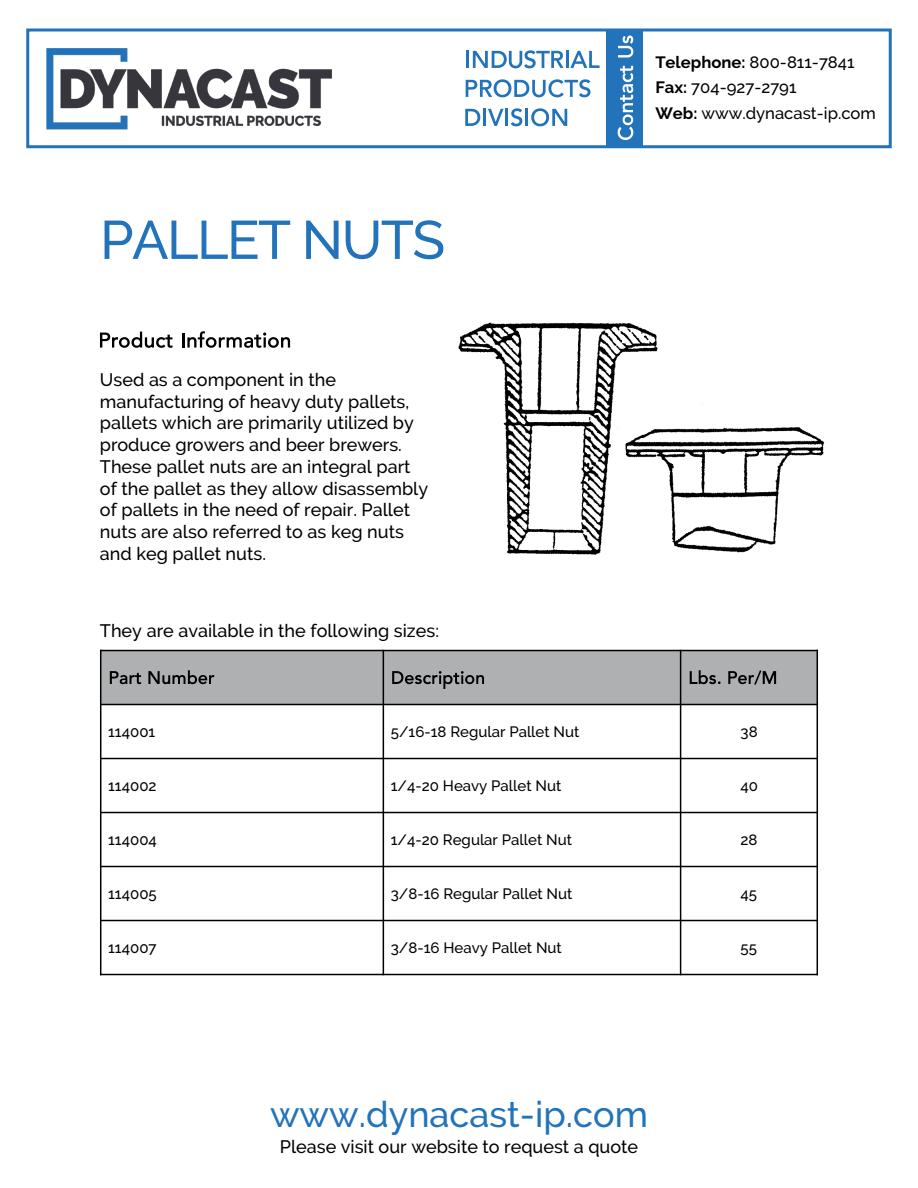
<style>
.page{position:relative;width:918px;height:1188px;background:#fff}
.page>*{position:absolute;margin:0;border:0;box-sizing:border-box;transform-origin:0 0}
.t1{font:500 54px "Raleway";letter-spacing:-.03em;color:#2273ba}
.t2{font:500 36px "Raleway";color:#2273ba}
.t3{font:500 18px/21.8px "Raleway";color:#000}
.t4{font:500 16.5px/25.5px "Raleway";color:#000}
.t5{font:500 15px "Raleway";color:#000}
.s1{font-weight:700}
</style>
<div class="page">
<img style="left:458px;top:322px;width:367px;height:233px">
<svg style="left:100px;top:332px;width:73px;height:16px"></svg>
<svg style="left:182px;top:331px;width:108px;height:17px"></svg>
<div style="left:101px;top:651px;width:282px;height:54px;background:#aeb0b2"></div>
<div style="left:383px;top:651px;width:298px;height:54px;background:#aeb0b2"></div>
<div style="left:681px;top:651px;width:136px;height:54px;background:#aeb0b2"></div>
<svg style="left:110px;top:671px;width:31px;height:13px"></svg>
<svg style="left:148px;top:670px;width:66px;height:14px"></svg>
<svg style="left:392px;top:671px;width:92px;height:18px"></svg>
<svg style="left:690px;top:670px;width:31px;height:14px"></svg>
<svg style="left:728px;top:670px;width:48px;height:15px"></svg>
<hr style="left:100px;top:650px;width:718px;height:1px;background:#000">
<hr style="left:100px;top:704px;width:718px;height:1px;background:#000">
<hr style="left:100px;top:758px;width:718px;height:1px;background:#000">
<hr style="left:100px;top:812px;width:718px;height:1px;background:#000">
<hr style="left:100px;top:866px;width:718px;height:1px;background:#000">
<hr style="left:100px;top:920px;width:718px;height:1px;background:#000">
<hr style="left:100px;top:974px;width:718px;height:1px;background:#000">
<hr style="left:100px;top:650px;width:1px;height:325px;background:#000">
<hr style="left:383px;top:650px;width:1px;height:325px;background:#000">
<hr style="left:680px;top:650px;width:1px;height:325px;background:#000">
<hr style="left:817px;top:650px;width:1px;height:325px;background:#000">
<div style="left:606px;top:30px;width:37px;height:116px;background:#2273ba"></div>
<div style="left:26px;top:28px;width:866px;height:120px;border:3px solid #2273ba"></div>
<svg style="left:618px;top:66px;width:15px;height:74px"></svg>
<svg style="left:618px;top:36px;width:15px;height:22px"></svg>
<svg style="left:466px;top:50px;width:98px;height:18px"></svg>
<hr style="left:566px;top:51px;width:3px;height:17px;background:#2273ba">
<svg style="left:570px;top:51px;width:30px;height:17px"></svg>
<svg style="left:466px;top:79px;width:124px;height:18px"></svg>
<svg style="left:465px;top:109px;width:39px;height:17px"></svg>
<hr style="left:505px;top:109px;width:3px;height:17px;background:#2273ba">
<svg style="left:511px;top:108px;width:56px;height:18px"></svg>
<img style="left:29px;top:30px;width:320px;height:117px">
<h1 class="t1" style="left:100px;top:209px;width:347px">PALLET NUTS</h1>
<p class="t3" style="left:100px;top:369px;width:330px">Used as a component in the manufacturing of heavy duty pallets, pallets which are primarily utilized by produce growers and beer brewers.<br>These pallet nuts are an integral part of the pallet as they allow disassembly of pallets in the need of repair. Pallet nuts are also referred to as keg nuts and keg pallet nuts.</p>
<p class="t3" style="left:100px;top:619px;width:340px">They are available in the following sizes:</p>
<p class="t4" style="left:655px;top:49px;width:222px"><span class="s1">Telephone:</span> 800-811-7841<br><span class="s1">Fax:</span> 704-927-2791<br><span class="s1">Web:</span> www.dynacast-ip.com</p>
<p class="t5" style="left:108px;top:723px;width:49px">114001</p>
<p class="t5" style="left:391px;top:723px;width:190px">5/16-18 Regular Pallet Nut</p>
<p class="t5" style="left:741px;top:723px;width:19px">38</p>
<p class="t5" style="left:108px;top:777px;width:50px">114002</p>
<p class="t5" style="left:391px;top:777px;width:172px">1/4-20 Heavy Pallet Nut</p>
<p class="t5" style="left:741px;top:777px;width:19px">40</p>
<p class="t5" style="left:108px;top:831px;width:50px">114004</p>
<p class="t5" style="left:391px;top:831px;width:183px">1/4-20 Regular Pallet Nut</p>
<p class="t5" style="left:741px;top:831px;width:19px">28</p>
<p class="t5" style="left:108px;top:885px;width:50px">114005</p>
<p class="t5" style="left:391px;top:885px;width:183px">3/8-16 Regular Pallet Nut</p>
<p class="t5" style="left:741px;top:885px;width:18px">45</p>
<p class="t5" style="left:108px;top:939px;width:50px">114007</p>
<p class="t5" style="left:391px;top:939px;width:173px">3/8-16 Heavy Pallet Nut</p>
<p class="t5" style="left:741px;top:939px;width:18px">55</p>
<h2 class="t2" style="left:270px;top:1093px;width:379px">www.dynacast-ip.com</h2>
<p class="t3" style="left:280px;top:1136px;width:360px">Please visit our website to request a quote</p>
</div>
